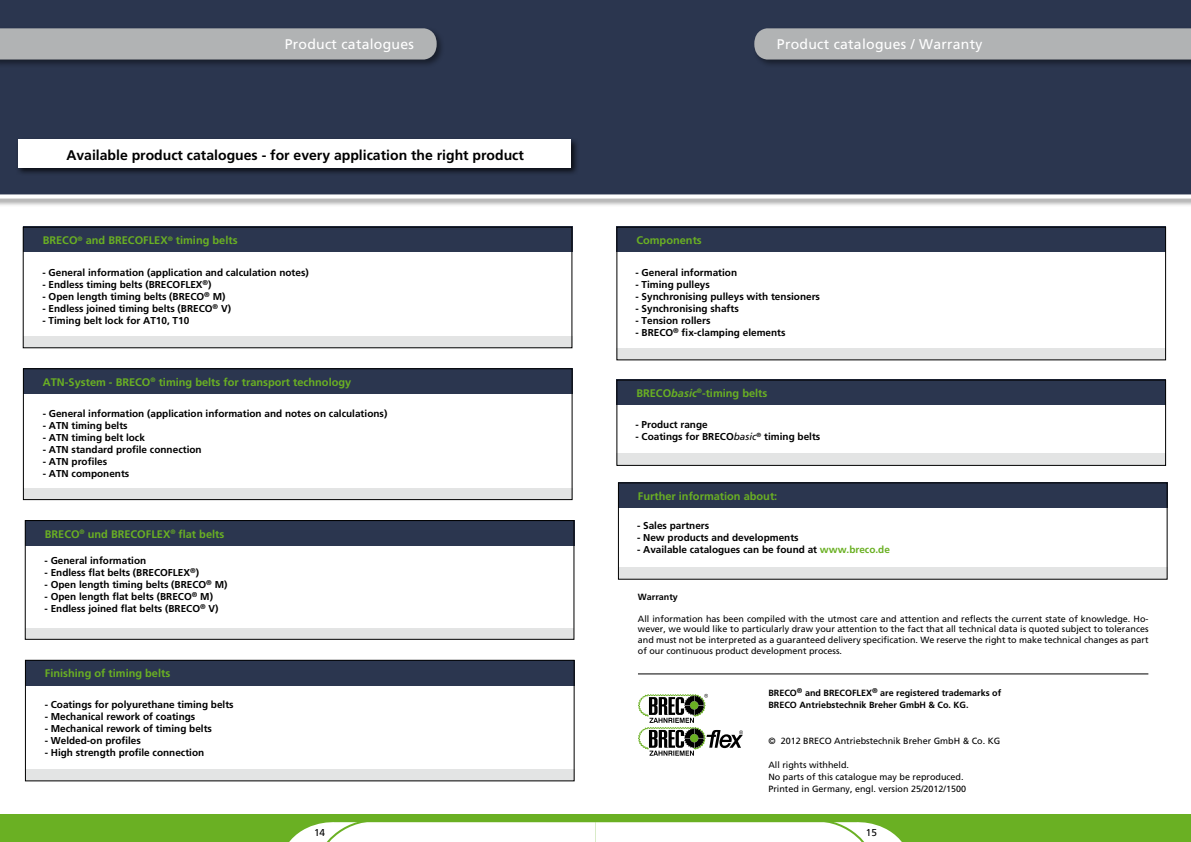
<style>
.page{position:relative;width:1191px;height:842px;background:#fff}
.page>*{position:absolute;margin:0;border:0;box-sizing:border-box;transform-origin:0 0}
.t1{font:700 14px "Frutiger";color:#000}
.t2{font:14px "Frutiger";letter-spacing:.02em;color:#fff}
.t3{font:700 11px "Frutiger";color:#6ab023}
.t4{font:700 10px "Frutiger";color:#000}
.t5{font:10px "Frutiger";color:#000}
.t6{font:9px/10.8px "Frutiger";color:#000;text-align:justify}
.t7{font:700 9px/12px "Frutiger";color:#000}
.s1{font-style:italic}
.s2{font-weight:400;font-style:italic}
.s3{color:#6ab023}
</style>
<div class="page">
<div style="left:0;top:814px;width:1191px;height:28px;background:#6ab023"></div>
<svg style="left:289px;top:822px;width:613px;height:20px;background:#f4f9f0"></svg>
<div style="left:0;top:0;width:1191px;height:198px;background:#2b364f"></div>
<div style="left:0;top:26px;width:445px;height:42px;background:#000;opacity:.45"></div>
<div style="left:0;top:28px;width:437px;height:32px;background:#b1b3b4"></div>
<div style="left:752px;top:26px;width:439px;height:42px;background:#000;opacity:.45"></div>
<div style="left:754px;top:28px;width:437px;height:32px;background:#b1b3b4"></div>
<div style="left:0;top:194px;width:1191px;height:13px;background:#000;opacity:.45"></div>
<svg style="left:0;top:194px;width:1191px;height:4px;background:#e7e8eb"></svg>
<div style="left:25px;top:628px;width:549px;height:11px;background:#e3e4e4"></div>
<div style="left:25px;top:520px;width:549px;height:25px;background:#2b364f"></div>
<div style="left:25px;top:520px;width:549px;height:119px;border:1px solid #000"></div>
<div style="left:25px;top:769px;width:549px;height:11px;background:#e3e4e4"></div>
<div style="left:25px;top:660px;width:549px;height:25px;background:#2b364f"></div>
<div style="left:25px;top:660px;width:549px;height:121px;border:1px solid #000"></div>
<div style="left:23px;top:488px;width:549px;height:12px;background:#e3e4e4"></div>
<div style="left:23px;top:368px;width:549px;height:26px;background:#2b364f"></div>
<div style="left:23px;top:368px;width:549px;height:132px;border:1px solid #000"></div>
<div style="left:23px;top:336px;width:549px;height:11px;background:#e3e4e4"></div>
<div style="left:23px;top:227px;width:549px;height:25px;background:#2b364f"></div>
<div style="left:23px;top:227px;width:549px;height:121px;border:1px solid #000"></div>
<div style="left:617px;top:349px;width:549px;height:11px;background:#e3e4e4"></div>
<div style="left:616px;top:227px;width:549px;height:25px;background:#2b364f"></div>
<div style="left:616px;top:227px;width:549px;height:133px;border:1px solid #000"></div>
<div style="left:617px;top:453px;width:549px;height:12px;background:#e3e4e4"></div>
<div style="left:616px;top:380px;width:549px;height:25px;background:#2b364f"></div>
<div style="left:616px;top:380px;width:549px;height:86px;border:1px solid #000"></div>
<div style="left:618px;top:568px;width:549px;height:11px;background:#e3e4e4"></div>
<div style="left:618px;top:483px;width:549px;height:25px;background:#2b364f"></div>
<div style="left:618px;top:483px;width:549px;height:96px;border:1px solid #000"></div>
<hr style="left:638px;top:673px;width:510px;height:1px;background:#000">
<div style="left:16px;top:137px;width:563px;height:39px;background:#000;opacity:.75"></div>
<div style="left:18px;top:140px;width:553px;height:28px;background:#fff"></div>
<svg style="left:638px;top:694px;width:105px;height:62px"></svg>
<h1 class="t2" style="left:285px;top:36px;width:131px">Product catalogues</h1>
<h1 class="t2" style="left:777px;top:36px;width:207px">Product catalogues / Warranty</h1>
<h1 class="t1" style="left:66px;top:146px;width:459px">Available product catalogues - for every application the right product</h1>
<p class="t3" style="left:43px;top:234px;width:196px">BRECO<sup>®</sup> and BRECOFLEX<sup>®</sup> timing belts</p>
<p class="t4" style="left:43px;top:267px;width:268px">- General information (application and calculation notes)</p>
<p class="t4" style="left:43px;top:279px;width:170px">- Endless timing belts (BRECOFLEX<sup>®</sup>)</p>
<p class="t4" style="left:43px;top:291px;width:184px">- Open length timing belts (BRECO<sup>®</sup> M)</p>
<p class="t4" style="left:43px;top:303px;width:190px">- Endless joined timing belts (BRECO<sup>®</sup> V)</p>
<p class="t4" style="left:43px;top:315px;width:148px">- Timing belt lock for AT10, T10</p>
<p class="t3" style="left:43px;top:375px;width:310px">ATN-System - BRECO<sup>®</sup> timing belts for transport technology</p>
<p class="t4" style="left:43px;top:407px;width:346px">- General information (application information and notes on calculations)</p>
<p class="t4" style="left:43px;top:419px;width:87px">- ATN timing belts</p>
<p class="t4" style="left:43px;top:431px;width:104px">- ATN timing belt lock</p>
<p class="t4" style="left:43px;top:443px;width:160px">- ATN standard profile connection</p>
<p class="t4" style="left:43px;top:455px;width:66px">- ATN profiles</p>
<p class="t4" style="left:43px;top:467px;width:88px">- ATN components</p>
<p class="t3" style="left:45px;top:527px;width:181px">BRECO<sup>®</sup> und BRECOFLEX<sup>®</sup> flat belts</p>
<p class="t4" style="left:45px;top:555px;width:103px">- General information</p>
<p class="t4" style="left:45px;top:567px;width:156px">- Endless flat belts (BRECOFLEX<sup>®</sup>)</p>
<p class="t4" style="left:45px;top:579px;width:184px">- Open length timing belts (BRECO<sup>®</sup> M)</p>
<p class="t4" style="left:45px;top:591px;width:170px">- Open length flat belts (BRECO<sup>®</sup> M)</p>
<p class="t4" style="left:45px;top:603px;width:175px">- Endless joined flat belts (BRECO<sup>®</sup> V)</p>
<p class="t3" style="left:45px;top:667px;width:127px">Finishing of timing belts</p>
<p class="t4" style="left:45px;top:699px;width:190px">- Coatings for polyurethane timing belts</p>
<p class="t4" style="left:45px;top:711px;width:152px">- Mechanical rework of coatings</p>
<p class="t4" style="left:45px;top:723px;width:169px">- Mechanical rework of timing belts</p>
<p class="t4" style="left:45px;top:735px;width:98px">- Welded-on profiles</p>
<p class="t4" style="left:45px;top:747px;width:161px">- High strength profile connection</p>
<p class="t3" style="left:636px;top:234px;width:67px">Components</p>
<p class="t4" style="left:635px;top:267px;width:103px">- General information</p>
<p class="t4" style="left:635px;top:279px;width:76px">- Timing pulleys</p>
<p class="t4" style="left:635px;top:291px;width:186px">- Synchronising pulleys with tensioners</p>
<p class="t4" style="left:635px;top:303px;width:105px">- Synchronising shafts</p>
<p class="t4" style="left:635px;top:315px;width:77px">- Tension rollers</p>
<p class="t4" style="left:635px;top:327px;width:152px">- BRECO<sup>®</sup> fix-clamping elements</p>
<p class="t3" style="left:636px;top:387px;width:132px">BRECO<span class="s1">basic</span><sup>®</sup>-timing belts</p>
<p class="t4" style="left:635px;top:418px;width:74px">- Product range</p>
<p class="t4" style="left:635px;top:430px;width:186px">- Coatings for BRECO<span class="s2">basic</span><sup>®</sup> timing belts</p>
<p class="t3" style="left:638px;top:490px;width:141px">Further information about:</p>
<p class="t4" style="left:637px;top:519px;width:74px">- Sales partners</p>
<p class="t4" style="left:637px;top:531px;width:163px">- New products and developments</p>
<p class="t4" style="left:637px;top:543px;width:254px">- Available catalogues can be found at <span class="s3">www.breco.de</span></p>
<p class="t7" style="left:638px;top:591px;width:42px">Warranty</p>
<p class="t6" style="left:638px;top:613px;width:512px">All information has been compiled with the utmost care and attention and reflects the current state of knowledge. Ho&shy;wever, we would like to particularly draw your attention to the fact that all technical data is quoted subject to tolerances and must not be interpreted as a guaranteed delivery specification. We reserve the right to make technical changes as part of our continuous product development process.</p>
<p class="t7" style="left:768px;top:687px;width:234px">BRECO<sup>®</sup> and BRECOFLEX<sup>®</sup> are registered trademarks of<br>BRECO Antriebstechnik Breher GmbH &amp; Co. KG.</p>
<p class="t6" style="left:768px;top:735px;width:233px">© 2012 BRECO Antriebstechnik Breher GmbH &amp; Co. KG</p>
<p class="t6" style="left:768px;top:759px;width:199px;line-height:12px;text-align:left">All rights withheld.<br>No parts of this catalogue may be reproduced.<br>Printed in Germany, engl. version 25/2012/1500</p>
<p class="t5" style="left:314px;top:827px;width:13px">14</p>
<p class="t5" style="left:865px;top:827px;width:13px">15</p>
</div>
